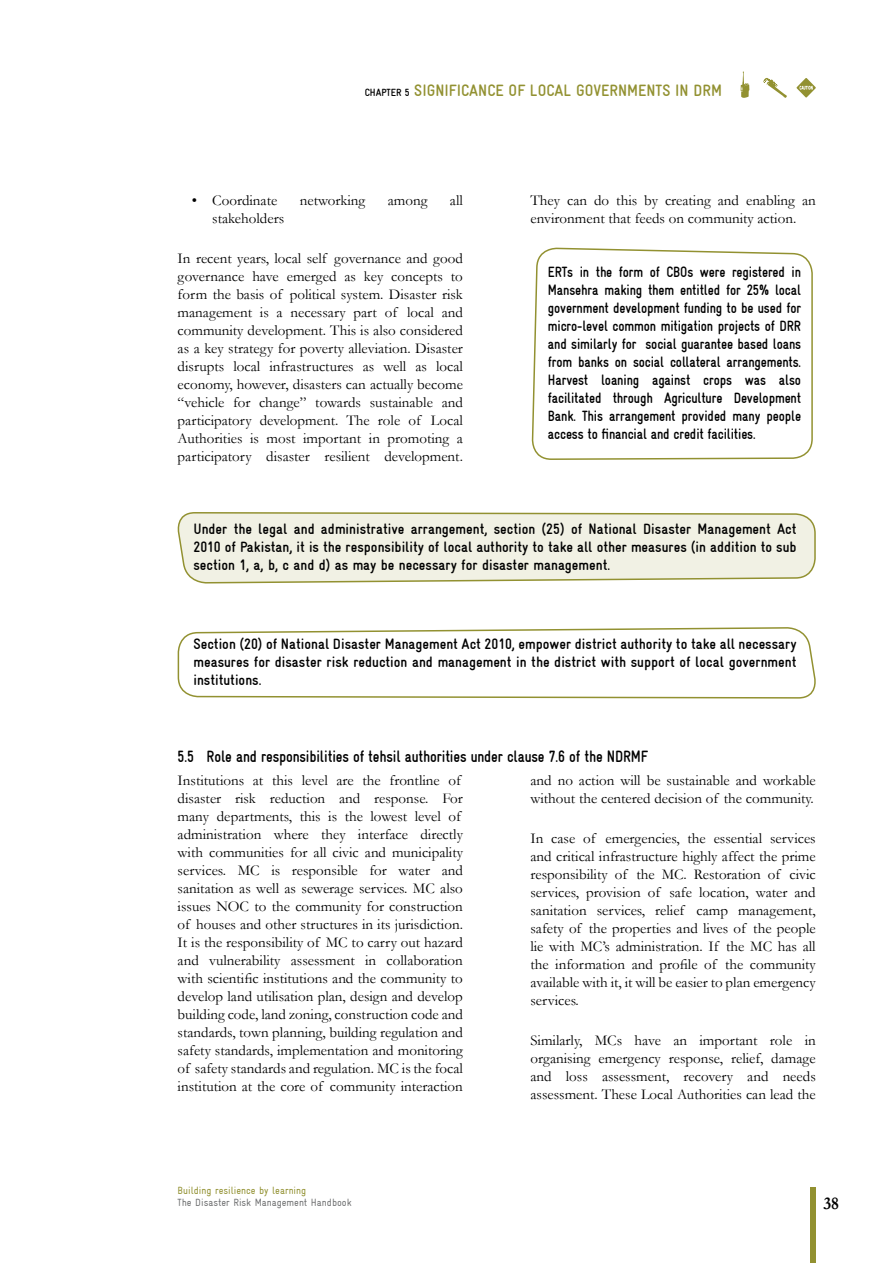
<style>
.page{position:relative;width:893px;height:1263px;background:#fff}
.page>*{position:absolute;margin:0;border:0;box-sizing:border-box;transform-origin:0 0}
.t1{font:700 18px "Garamond";color:#000;scale:.92 1}
.t2{font:700 16.5px "Gravur Condensed";letter-spacing:-.01em;color:#000;scale:.92 1}
.t3{font:700 16.5px "Gravur Condensed";color:#929131}
.t4{font:15px/18px "Garamond";color:#000;text-align:justify}
.t5{font:700 15px/18px "Gravur Condensed";color:#000;text-align:justify}
.t6{font:700 15px/18px "Gravur Condensed";color:#000;text-align:justify;scale:.92 1}
.t7{font:10.5px/12px "Gravur Condensed";color:#707172}
.s1{font-size:10.5px;color:#000}
.s2{color:#929131}
</style>
<div class="page">
<div style="left:810px;top:1188px;width:6px;height:75px;background:#929131"></div>
<svg style="left:531px;top:247px;width:282px;height:266px"></svg>
<svg style="left:177px;top:513px;width:639px;height:71px;background:#ededde"></svg>
<svg style="left:177px;top:627px;width:639px;height:71px"></svg>
<svg style="left:741px;top:72px;width:8px;height:26px"></svg>
<svg style="left:797px;top:78px;width:19px;height:19px"></svg>
<svg style="left:763px;top:78px;width:24px;height:20px"></svg>
<p class="t3" style="left:365px;top:81px;width:66px"><span class="s1">CHAPTER 5</span> Significance</p>
<p class="t3" style="left:509px;top:81px;width:39px">of Local</p>
<p class="t3" style="left:576px;top:81px;width:19px">Governments</p>
<p class="t3" style="left:675px;top:81px;width:48px">in DRM</p>
<p class="t4" style="left:192px;top:191px;width:87px">• Coordinate</p>
<p class="t4" style="left:300px;top:191px;width:67px">networking</p>
<p class="t4" style="left:388px;top:191px;width:41px">among</p>
<p class="t4" style="left:450px;top:191px;width:14px">all</p>
<p class="t4" style="left:212px;top:209px;width:73px">stakeholders</p>
<p class="t4" style="left:178px;top:249px;width:287px">In recent years, local self governance and good governance have emerged as key concepts to form the basis of political system. Disaster risk management is a necessary part of local and community development. This is also considered as a key strategy for poverty alleviation. Disaster disrupts local infrastructures as well as local economy, however, disasters can actually become “vehicle for change” towards sustainable and participatory development. The role of Local Authorities is most important in promoting a participatory disaster resilient development.</p>
<p class="t4" style="left:530px;top:191px;width:287px">They can do this by creating and enabling an environment that feeds on community action.</p>
<p class="t6" style="left:548px;top:263px;width:277px">ERTs in the form of CBOs were registered in Mansehra making them entitled for 25% local government development funding to be used for micro-level common mitigation projects of DRR and similarly for social guarantee based loans from banks on social collateral arrangements.<br>Harvest loaning against crops was also facilitated through Agriculture Development Bank. This arrangement provided many people access to financial and credit facilities.</p>
<p class="t5" style="left:193px;top:520px;width:605px">Under the legal and administrative arrangement, section (25) of National Disaster Management Act 2010 of Pakistan, it is the responsibility of local authority to take all other measures (in addition to sub section 1, a, b, c and d) as may be necessary for disaster management.</p>
<p class="t5" style="left:193px;top:635px;width:605px">Section (20) of National Disaster Management Act 2010, empower district authority to take all necessary measures for disaster risk reduction and management in the district with support of local government institutions.</p>
<p class="t2" style="left:178px;top:747px;width:513px">5.5 Role and responsibilities of tehsil authorities under clause 7.6 of the NDRMF</p>
<p class="t4" style="left:178px;top:771px;width:287px;text-align:left">Institutions at this level are the frontline of disaster risk reduction and response. For many departments, this is the lowest level of administration where they interface directly with communities for all civic and municipality services. MC is responsible for water and sanitation as well as sewerage services. MC also issues NOC to the community for construction of houses and other structures in its jurisdiction.<br>It is the responsibility of MC to carry out hazard and vulnerability assessment in collaboration with scientific institutions and the community to develop land utilisation plan, design and develop building code, land zoning, construction code and standards, town planning, building regulation and safety standards, implementation and monitoring of safety standards and regulation. MC is the focal institution at the core of community interaction</p>
<p class="t4" style="left:530px;top:771px;width:287px">and no action will be sustainable and workable without the centered decision of the community.</p>
<p class="t4" style="left:530px;top:829px;width:287px">In case of emergencies, the essential services and critical infrastructure highly affect the prime responsibility of the MC. Restoration of civic services, provision of safe location, water and sanitation services, relief camp management, safety of the properties and lives of the people lie with MC’s administration. If the MC has all the information and profile of the community available with it, it will be easier to plan emergency services.</p>
<p class="t4" style="left:530px;top:1030px;width:287px">Similarly, MCs have an important role in organising emergency response, relief, damage and loss assessment, recovery and needs assessment. These Local Authorities can lead the</p>
<p class="t7" style="left:178px;top:1184px;width:176px"><span class="s2">Building resilience by learning<br></span>The Disaster Risk Management Handbook</p>
<p class="t1" style="left:824px;top:1191px;width:18px">38</p>
</div>
